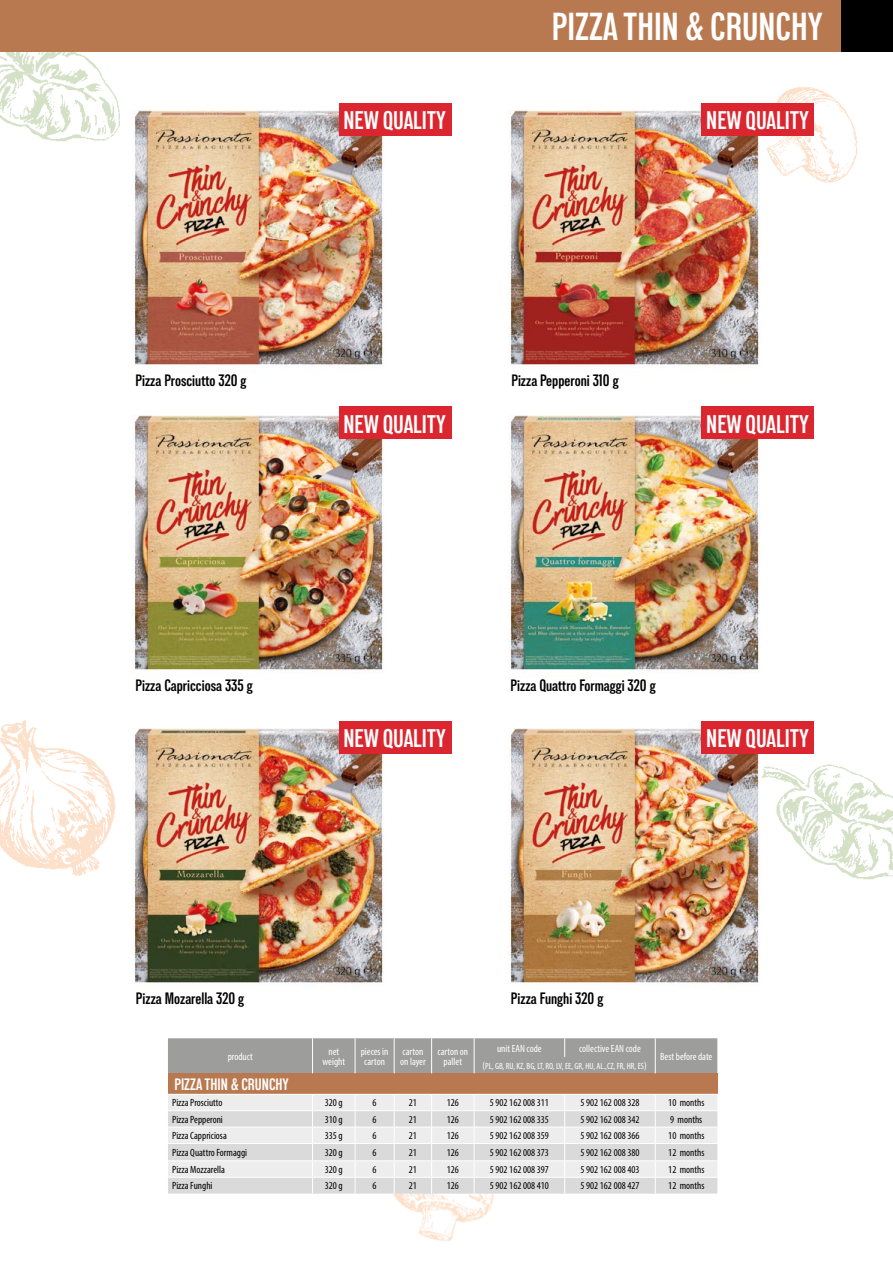
<style>
.page{position:relative;width:893px;height:1263px;background:#fff}
.page>*{position:absolute;margin:0;border:0;box-sizing:border-box;transform-origin:0 0}
.t1{font:600 condensed 39px "Lorimer No 2";color:#fff}
.t2{font:600 condensed 25.5px "Lorimer No 2";color:#fff}
.t3{font:600 condensed 16.5px "Lorimer No 2";color:#000}
.t4{font:600 condensed 16.5px "Lorimer No 2";color:#fff}
.t5{font:condensed 10.5px "Myriad Pro";color:#000}
.t6{font:condensed 10.5px/10.5px "Myriad Pro";color:#fff;text-align:center}
.t7{font:condensed 9px "Myriad Pro";color:#fff}
.s1{font-size:10.5px}
</style>
<div class="page">
<img style="left:1px;top:720px;width:115px;height:157px">
<img style="left:1px;top:51px;width:127px;height:91px">
<img style="left:370px;top:1193px;width:153px;height:48px">
<div style="left:0;top:0;width:842px;height:51px;background:#b97950"></div>
<div style="left:842px;top:0;width:51px;height:51px;background:#000"></div>
<img style="left:121px;top:99px;width:276px;height:267px">
<img style="left:508px;top:110px;width:257px;height:263px">
<img style="left:508px;top:406px;width:264px;height:264px">
<img style="left:132px;top:406px;width:265px;height:272px">
<img style="left:132px;top:728px;width:265px;height:256px">
<img style="left:508px;top:728px;width:264px;height:263px">
<img style="left:765px;top:87px;width:93px;height:96px">
<img style="left:759px;top:762px;width:134px;height:119px">
<div style="left:339px;top:103px;width:112px;height:32px;background:#db262f"></div>
<div style="left:339px;top:407px;width:112px;height:32px;background:#db262f"></div>
<div style="left:339px;top:721px;width:112px;height:32px;background:#db262f"></div>
<div style="left:701px;top:103px;width:113px;height:32px;background:#db262f"></div>
<div style="left:701px;top:407px;width:113px;height:32px;background:#db262f"></div>
<div style="left:701px;top:721px;width:113px;height:32px;background:#db262f"></div>
<img style="left:0;top:0;width:1px;height:1263px">
<div style="left:168px;top:1073px;width:549px;height:21px;background:#b97950"></div>
<div style="left:168px;top:1038px;width:549px;height:35px;background:#9d9d9c"></div>
<svg style="left:168px;top:1095px;width:549px;height:98px;background:#e5e5e5"></svg>
<h2 class="t2" style="left:343px;top:106px;width:104px">NEW QUALITY</h2>
<h1 class="t1" style="left:552px;top:5px;width:272px">PIZZA THIN &amp; CRUNCHY</h1>
<h2 class="t2" style="left:706px;top:106px;width:104px">NEW QUALITY</h2>
<h3 class="t3" style="left:135px;top:371px;width:113px">Pizza Prosciutto 320 g</h3>
<h3 class="t3" style="left:511px;top:371px;width:109px">Pizza Pepperoni 310 g</h3>
<h2 class="t2" style="left:343px;top:410px;width:104px">NEW QUALITY</h2>
<h2 class="t2" style="left:706px;top:410px;width:104px">NEW QUALITY</h2>
<h3 class="t3" style="left:135px;top:676px;width:119px">Pizza Capricciosa 335 g</h3>
<h3 class="t3" style="left:510px;top:676px;width:147px">Pizza Quattro Formaggi 320 g</h3>
<h2 class="t2" style="left:343px;top:724px;width:104px">NEW QUALITY</h2>
<h2 class="t2" style="left:706px;top:724px;width:104px">NEW QUALITY</h2>
<h3 class="t3" style="left:136px;top:989px;width:110px">Pizza Mozarella 320 g</h3>
<h3 class="t3" style="left:511px;top:989px;width:94px">Pizza Funghi 320 g</h3>
<p class="t6" style="left:228px;top:1051px;width:27px">product</p>
<p class="t6" style="left:322px;top:1046px;width:24px">net weight</p>
<p class="t6" style="left:361px;top:1046px;width:29px">pieces in carton</p>
<p class="t6" style="left:400px;top:1046px;width:27px;text-align:left">carton on layer</p>
<p class="t6" style="left:438px;top:1046px;width:32px">carton on pallet</p>
<p class="t6" style="left:497px;top:1043px;width:46px">unit EAN code</p>
<p class="t6" style="left:579px;top:1043px;width:63px">collective EAN code</p>
<p class="t7" style="left:483px;top:1061px;width:166px"><span class="s1">(</span>PL, GB, RU, KZ, BG, LT, RO, LV, EE, GR, HU, AL.,CZ, FR, HR, ES<span class="s1">)</span></p>
<p class="t6" style="left:660px;top:1051px;width:54px">Best before date</p>
<h3 class="t4" style="left:174px;top:1075px;width:116px">PIZZA THIN &amp; CRUNCHY</h3>
<p class="t5" style="left:172px;top:1096px;width:52px">Pizza Prosciutto</p>
<p class="t5" style="left:325px;top:1096px;width:19px">320 g</p>
<p class="t5" style="left:373px;top:1096px;width:6px">6</p>
<p class="t5" style="left:409px;top:1096px;width:10px">21</p>
<p class="t5" style="left:447px;top:1096px;width:14px">126</p>
<p class="t5" style="left:490px;top:1096px;width:61px">5 902 162 008 311</p>
<p class="t5" style="left:580px;top:1096px;width:61px">5 902 162 008 328</p>
<p class="t5" style="left:668px;top:1096px;width:38px">10 months</p>
<p class="t5" style="left:172px;top:1113px;width:52px">Pizza Pepperoni</p>
<p class="t5" style="left:325px;top:1113px;width:19px">310 g</p>
<p class="t5" style="left:373px;top:1113px;width:6px">6</p>
<p class="t5" style="left:409px;top:1113px;width:10px">21</p>
<p class="t5" style="left:447px;top:1113px;width:14px">126</p>
<p class="t5" style="left:490px;top:1113px;width:61px">5 902 162 008 335</p>
<p class="t5" style="left:580px;top:1113px;width:61px">5 902 162 008 342</p>
<p class="t5" style="left:670px;top:1113px;width:34px">9 months</p>
<p class="t5" style="left:172px;top:1129px;width:56px">Pizza Cappriciosa</p>
<p class="t5" style="left:325px;top:1129px;width:19px">335 g</p>
<p class="t5" style="left:373px;top:1129px;width:6px">6</p>
<p class="t5" style="left:409px;top:1129px;width:10px">21</p>
<p class="t5" style="left:447px;top:1129px;width:14px">126</p>
<p class="t5" style="left:490px;top:1129px;width:61px">5 902 162 008 359</p>
<p class="t5" style="left:580px;top:1129px;width:61px">5 902 162 008 366</p>
<p class="t5" style="left:668px;top:1129px;width:38px">10 months</p>
<p class="t5" style="left:172px;top:1146px;width:76px">Pizza Quattro Formaggi</p>
<p class="t5" style="left:325px;top:1146px;width:19px">320 g</p>
<p class="t5" style="left:373px;top:1146px;width:6px">6</p>
<p class="t5" style="left:409px;top:1146px;width:10px">21</p>
<p class="t5" style="left:447px;top:1146px;width:14px">126</p>
<p class="t5" style="left:490px;top:1146px;width:61px">5 902 162 008 373</p>
<p class="t5" style="left:580px;top:1146px;width:61px">5 902 162 008 380</p>
<p class="t5" style="left:668px;top:1146px;width:38px">12 months</p>
<p class="t5" style="left:172px;top:1163px;width:54px">Pizza Mozzarella</p>
<p class="t5" style="left:325px;top:1163px;width:19px">320 g</p>
<p class="t5" style="left:373px;top:1163px;width:6px">6</p>
<p class="t5" style="left:409px;top:1163px;width:10px">21</p>
<p class="t5" style="left:447px;top:1163px;width:14px">126</p>
<p class="t5" style="left:490px;top:1163px;width:61px">5 902 162 008 397</p>
<p class="t5" style="left:580px;top:1163px;width:61px">5 902 162 008 403</p>
<p class="t5" style="left:668px;top:1163px;width:38px">12 months</p>
<p class="t5" style="left:172px;top:1179px;width:42px">Pizza Funghi</p>
<p class="t5" style="left:325px;top:1179px;width:19px">320 g</p>
<p class="t5" style="left:373px;top:1179px;width:6px">6</p>
<p class="t5" style="left:409px;top:1179px;width:10px">21</p>
<p class="t5" style="left:447px;top:1179px;width:14px">126</p>
<p class="t5" style="left:490px;top:1179px;width:61px">5 902 162 008 410</p>
<p class="t5" style="left:580px;top:1179px;width:61px">5 902 162 008 427</p>
<p class="t5" style="left:668px;top:1179px;width:38px">12 months</p>
</div>
